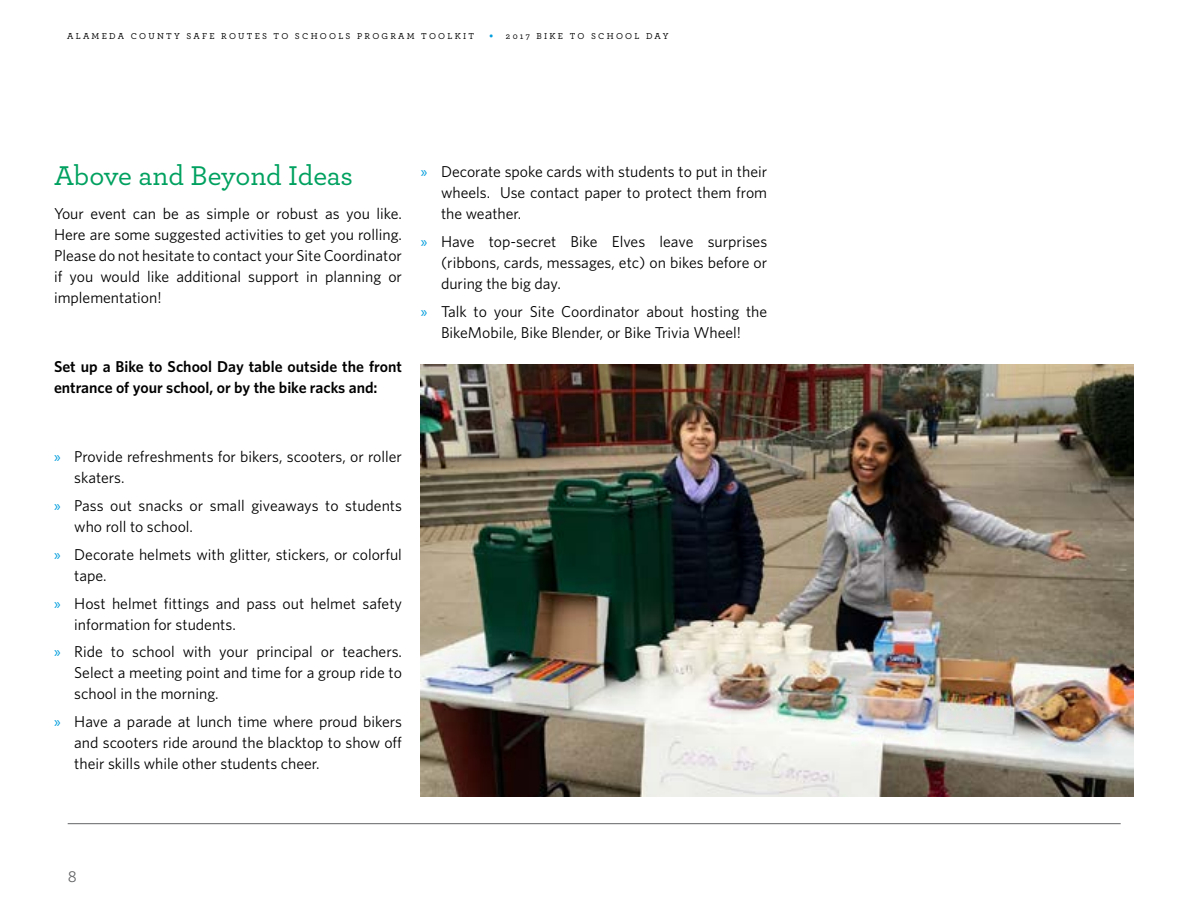
<style>
.page{position:relative;width:1188px;height:918px;background:#fff}
.page>*{position:absolute;margin:0;border:0;box-sizing:border-box;transform-origin:0 0}
._1__Header_2{font:500 28.5px "Archer";letter-spacing:-.01em;color:#00a160}
._1__Body_Text2{font:15.75px/21px "Whitney";color:#000;text-align:justify}
._1__Body_Text2-2{font:600 15.75px/21px "Whitney";color:#000}
.t1{font:15.75px "Whitney";color:#636466}
.Document_Header{font:500 9px "Archer";letter-spacing:.25em;color:#000}
.s1{font-size:15px;color:#009ddc}
.s2{font-family:"Myriad Pro";color:#009ddc}
</style>
<div class="page">
<hr style="left:68px;top:823px;width:1053px;height:1px;background:#636466">
<img style="left:420px;top:364px;width:714px;height:432px">
<p class="Document_Header" style="left:67px;top:30px;width:428px">ALAMEDA COUNTY SAFE ROUTES TO SCHOOLS PROGRAM TOOLKIT <span class="s1">•</span></p>
<p class="Document_Header" style="left:506px;top:30px;width:164px">2017 BIKE TO SCHOOL DAY</p>
<p class="_1__Header_2" style="left:54px;top:155px;width:301px">Above and Beyond Ideas</p>
<p class="_1__Body_Text2" style="left:54px;top:203px;width:350px">Your event can be as simple or robust as you like.<br>Here are some suggested activities to get you rolling.<br>Please do not hesitate to contact your Site Coordinator if you would like additional support in planning or implementation!</p>
<p class="_1__Body_Text2-2" style="left:54px;top:356px;width:349px">Set up a Bike to School Day table outside the front entrance of your school, or by the bike racks and:</p>
<p class="_1__Body_Text2" style="left:441px;top:161px;width:328px;text-indent:-20px"><span class="s2">»</span> Decorate spoke cards with students to put in their wheels. Use contact paper to protect them from the weather.</p>
<p class="_1__Body_Text2" style="left:441px;top:231px;width:328px;text-indent:-20px"><span class="s2">»</span> Have top-secret Bike Elves leave surprises (ribbons, cards, messages, etc) on bikes before or during the big day.</p>
<p class="_1__Body_Text2" style="left:421px;top:300px;width:348px;text-align:center"><span class="s2">»</span> Talk to your Site Coordinator about hosting the<br>BikeMobile, Bike Blender, or Bike Trivia Wheel!</p>
<p class="_1__Body_Text2" style="left:74px;top:446px;width:329px;text-indent:-20px"><span class="s2">»</span> Provide refreshments for bikers, scooters, or roller skaters.</p>
<p class="_1__Body_Text2" style="left:74px;top:495px;width:329px;text-indent:-20px"><span class="s2">»</span> Pass out snacks or small giveaways to students who roll to school.</p>
<p class="_1__Body_Text2" style="left:74px;top:543px;width:329px;text-indent:-20px"><span class="s2">»</span> Decorate helmets with glitter, stickers, or colorful tape.</p>
<p class="_1__Body_Text2" style="left:74px;top:592px;width:329px;text-indent:-20px"><span class="s2">»</span> Host helmet fittings and pass out helmet safety information for students.</p>
<p class="_1__Body_Text2" style="left:74px;top:641px;width:329px;text-indent:-20px"><span class="s2">»</span> Ride to school with your principal or teachers.<br>Select a meeting point and time for a group ride to school in the morning.</p>
<p class="_1__Body_Text2" style="left:74px;top:711px;width:329px;text-indent:-20px"><span class="s2">»</span> Have a parade at lunch time where proud bikers and scooters ride around the blacktop to show off their skills while other students cheer.</p>
<p class="t1" style="left:68px;top:866px;width:10px">8</p>
</div>
